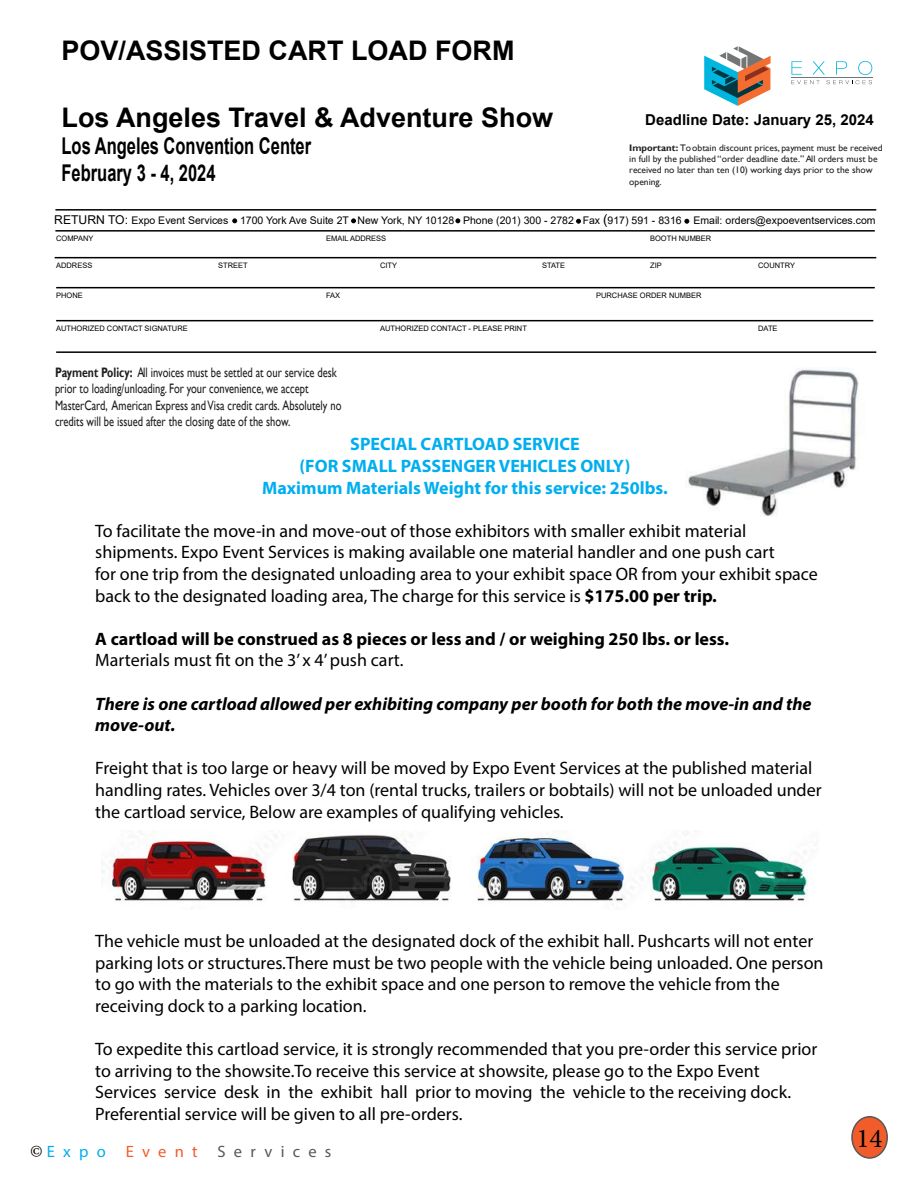
<style>
.page{position:relative;width:918px;height:1188px;background:#fff}
.page>*{position:absolute;margin:0;border:0;box-sizing:border-box;transform-origin:0 0}
.t1{font:700 27px "Arial";color:#000}
.t2{font:27px "Minion Pro";color:#000}
.t3{font:700 23.1px/27px "Arial";color:#000;scale:.71 1}
.t4{font:18px/21.6px "Myriad Pro";color:#000}
.t5{font:700 18px/21.6px "Myriad Pro";color:#00aeef;text-align:center}
.t6{font:italic 700 18px/21.6px "Myriad Pro";color:#000}
.t7{font:700 18px "Myriad Pro";color:#000}
.t8{font:16.5px "Myriad Pro";letter-spacing:.5em;color:#58585b}
.t9{font:700 15px "Arial";color:#000}
.t10{font:13.65px/16.4px "Gill Sans";color:#221e1f;scale:.77 1}
.t11{font:10.5px "Arial";color:#000}
.t12{font:9.45px/11.4px "Gill Sans";color:#221e1f}
.t13{font:7.5px "Arial";color:#000}
.s1{font-weight:700}
.s2{font-size:12.15px}
.s3{font-size:13.5px}
.s4{font-family:"Minion Pro";font-size:18px;color:#000}
.s5{color:#00aeef}
.s6{color:#f15c2a}
</style>
<div class="page">
<svg style="left:791px;top:61px;width:81px;height:23px"></svg>
<hr style="left:791px;top:77px;width:82px;height:1px;background:#747575">
<svg style="left:704px;top:46px;width:67px;height:60px"></svg>
<div style="left:852px;top:1117px;width:35px;height:41px;background:#f15c2a;border-radius:50%"></div>
<div style="left:851px;top:1116px;width:37px;height:43px;border:2px solid #58585b;border-radius:50%"></div>
<img style="left:688px;top:368px;width:171px;height:148px">
<img style="left:101px;top:831px;width:715px;height:70px">
<hr style="left:55px;top:209px;width:821px;height:2px;background:#000">
<hr style="left:55px;top:230px;width:820px;height:2px;background:#000">
<hr style="left:55px;top:257px;width:821px;height:1px;background:#000">
<hr style="left:56px;top:287px;width:819px;height:1px;background:#000">
<hr style="left:56px;top:320px;width:817px;height:1px;background:#000">
<hr style="left:56px;top:351px;width:820px;height:2px;background:#000">
<svg style="left:576px;top:219px;width:5px;height:4px"></svg>
<svg style="left:456px;top:219px;width:4px;height:4px"></svg>
<svg style="left:351px;top:219px;width:5px;height:4px"></svg>
<svg style="left:233px;top:219px;width:4px;height:4px"></svg>
<svg style="left:685px;top:219px;width:4px;height:4px"></svg>
<h1 class="t1" style="left:62px;top:32px;width:455px">POV/ASSISTED CART LOAD FORM</h1>
<h1 class="t1" style="left:62px;top:98px;width:493px">Los Angeles Travel &amp; Adventure Show</h1>
<p class="t3" style="left:62px;top:132px;width:353px">Los Angeles Convention Center<br>February 3 - 4, 2024</p>
<p class="t9" style="left:645px;top:110px;width:230px">Deadline Date: January 25, 2024</p>
<p class="t12" style="left:629px;top:142px;width:255px"><span class="s1">Important:</span> To obtain discount prices, payment must be received in full by the published “order deadline date.” All orders must be received no later than ten (10) working days prior to the show opening.</p>
<p class="t11" style="left:54px;top:213px;width:823px"><span class="s2">RETURN TO:</span> Expo Event Services 1700 York Ave Suite 2T New York, NY 10128 Phone (201) 300 - 2782 Fax <span class="s3">(</span>917) 591 - 8316 Email: orders@expoeventservices.com</p>
<p class="t13" style="left:56px;top:233px;width:39px">COMPANY</p>
<p class="t13" style="left:326px;top:233px;width:62px">EMAIL ADDRESS</p>
<p class="t13" style="left:650px;top:233px;width:63px">BOOTH NUMBER</p>
<p class="t13" style="left:56px;top:260px;width:38px">ADDRESS</p>
<p class="t13" style="left:218px;top:260px;width:31px">STREET</p>
<p class="t13" style="left:380px;top:260px;width:19px">CITY</p>
<p class="t13" style="left:542px;top:260px;width:25px">STATE</p>
<p class="t13" style="left:650px;top:260px;width:13px">ZIP</p>
<p class="t13" style="left:758px;top:260px;width:38px">COUNTRY</p>
<p class="t13" style="left:56px;top:290px;width:28px">PHONE</p>
<p class="t13" style="left:326px;top:290px;width:16px">FAX</p>
<p class="t13" style="left:596px;top:290px;width:107px">PURCHASE ORDER NUMBER</p>
<p class="t13" style="left:56px;top:323px;width:133px">AUTHORIZED CONTACT SIGNATURE</p>
<p class="t13" style="left:380px;top:323px;width:148px">AUTHORIZED CONTACT - PLEASE PRINT</p>
<p class="t13" style="left:758px;top:323px;width:21px">DATE</p>
<p class="t10" style="left:55px;top:364px;width:374px"><span class="s1">Payment Policy:</span> All invoices must be settled at our service desk prior to loading/unloading. For your convenience, we accept MasterCard, American Express and Visa credit cards. Absolutely no credits will be issued after the closing date of the show.</p>
<p class="t5" style="left:262px;top:433px;width:407px">SPECIAL CARTLOAD SERVICE<br>(FOR SMALL PASSENGER VEHICLES ONLY)<br>Maximum Materials Weight for this service: 250lbs.</p>
<p class="t4" style="left:95px;top:520px;width:724px">To facilitate the move-in and move-out of those exhibitors with smaller exhibit material shipments. Expo Event Services is making available one material handler and one push cart<br>for one trip from the designated unloading area to your exhibit space OR from your exhibit space back to the designated loading area, The charge for this service is <span class="s1">$175.00 per trip.</span></p>
<p class="t7" style="left:95px;top:627px;width:636px">A cartload will be construed as 8 pieces or less and / or weighing 250 lbs. or less.</p>
<p class="t4" style="left:95px;top:649px;width:310px">Marterials must fit on the 3’ x 4’ push cart.</p>
<p class="t6" style="left:95px;top:692px;width:718px">There is one cartload allowed per exhibiting company per booth for both the move-in and the move-out.</p>
<p class="t4" style="left:95px;top:757px;width:728px">Freight that is too large or heavy will be moved by Expo Event Services at the published material handling rates. Vehicles over 3/4 ton (rental trucks, trailers or bobtails) will not be unloaded under the cartload service, Below are examples of qualifying vehicles.</p>
<p class="t4" style="left:95px;top:930px;width:730px">The vehicle must be unloaded at the designated dock of the exhibit hall. Pushcarts will not enter parking lots or structures.There must be two people with the vehicle being unloaded. One person to go with the materials to the exhibit space and one person to remove the vehicle from the receiving dock to a parking location.</p>
<p class="t4" style="left:95px;top:1038px;width:724px">To expedite this cartload service, it is strongly recommended that you pre-order this service prior to arriving to the showsite.To receive this service at showsite, please go to the Expo Event Services service desk in the exhibit hall prior to moving the vehicle to the receiving dock.<br>Preferential service will be given to all pre-orders.</p>
<p class="t8" style="left:30px;top:1141px;width:303px"><span class="s4">©</span> <span class="s5">Expo</span> <span class="s6">Event</span> Services</p>
<h1 class="t2" style="left:857px;top:1120px;width:27px">14</h1>
</div>
